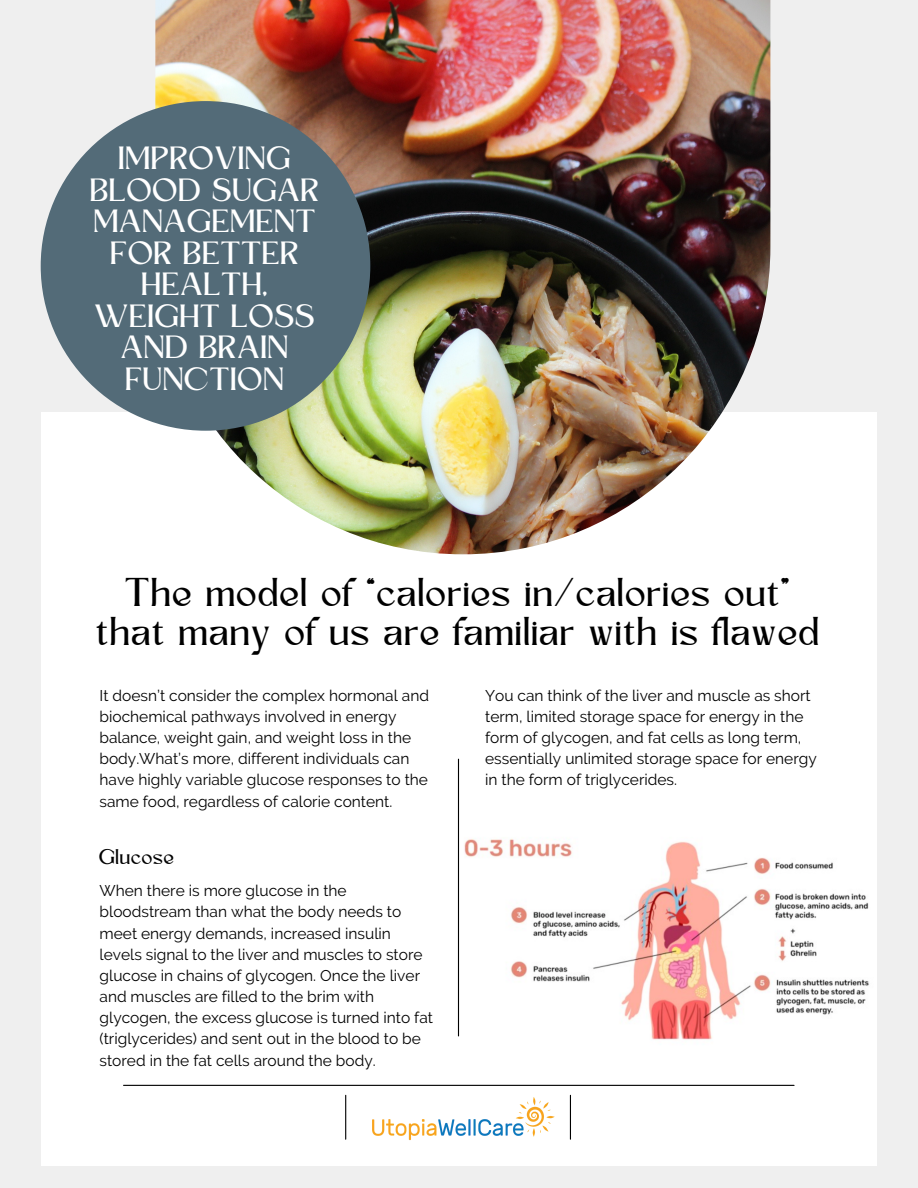
<style>
.page{position:relative;width:918px;height:1188px;background:#efefef}
.page>*{position:absolute;margin:0;border:0;box-sizing:border-box;transform-origin:0 0}
.t1{font:37.5px/39.3px "Kingred Serif";color:#000;text-align:center}
.t2{font:30px/31.5px "Kingred Serif";color:#fff;text-align:center}
.t3{font:19.8px "Kingred Serif";color:#000}
.t4{font:15.45px/21.1px "Raleway";color:#000}
</style>
<div class="page">
<div style="left:41px;top:412px;width:836px;height:754px;background:#fff"></div>
<img style="left:155px;top:0;width:615px;height:554px">
<div style="left:41px;top:101px;width:329px;height:330px;background:#536b78;border-radius:50%"></div>
<hr style="left:124px;top:1085px;width:670px;height:1px;background:#000">
<hr style="left:345px;top:1095px;width:1px;height:44px;background:#000">
<hr style="left:570px;top:1095px;width:1px;height:44px;background:#000">
<img style="left:372px;top:1097px;width:183px;height:43px">
<img style="left:464px;top:838px;width:405px;height:202px">
<hr style="left:458px;top:759px;width:1px;height:277px;background:#000">
<p class="t2" style="left:91px;top:146px;width:232px">IMPROVING<br>BLOOD SUGAR<br>MANAGEMENT<br>FOR BETTER<br>HEALTH,<br>WEIGHT LOSS<br>AND BRAIN<br>FUNCTION</p>
<p class="t1" style="left:97px;top:577px;width:726px">The model of “calories in/calories out” that many of us are familiar with is flawed</p>
<p class="t4" style="left:100px;top:685px;width:331px">It doesn’t consider the complex hormonal and biochemical pathways involved in energy balance, weight gain, and weight loss in the body.What’s more, different individuals can have highly variable glucose responses to the same food, regardless of calorie content.</p>
<p class="t3" style="left:100px;top:849px;width:77px">Glucose</p>
<p class="t4" style="left:100px;top:880px;width:335px">When there is more glucose in the bloodstream than what the body needs to meet energy demands, increased insulin levels signal to the liver and muscles to store glucose in chains of glycogen. Once the liver and muscles are filled to the brim with glycogen, the excess glucose is turned into fat (triglycerides) and sent out in the blood to be stored in the fat cells around the body.</p>
<p class="t4" style="left:485px;top:685px;width:333px">You can think of the liver and muscle as short term, limited storage space for energy in the form of glycogen, and fat cells as long term, essentially unlimited storage space for energy in the form of triglycerides.</p>
</div>
